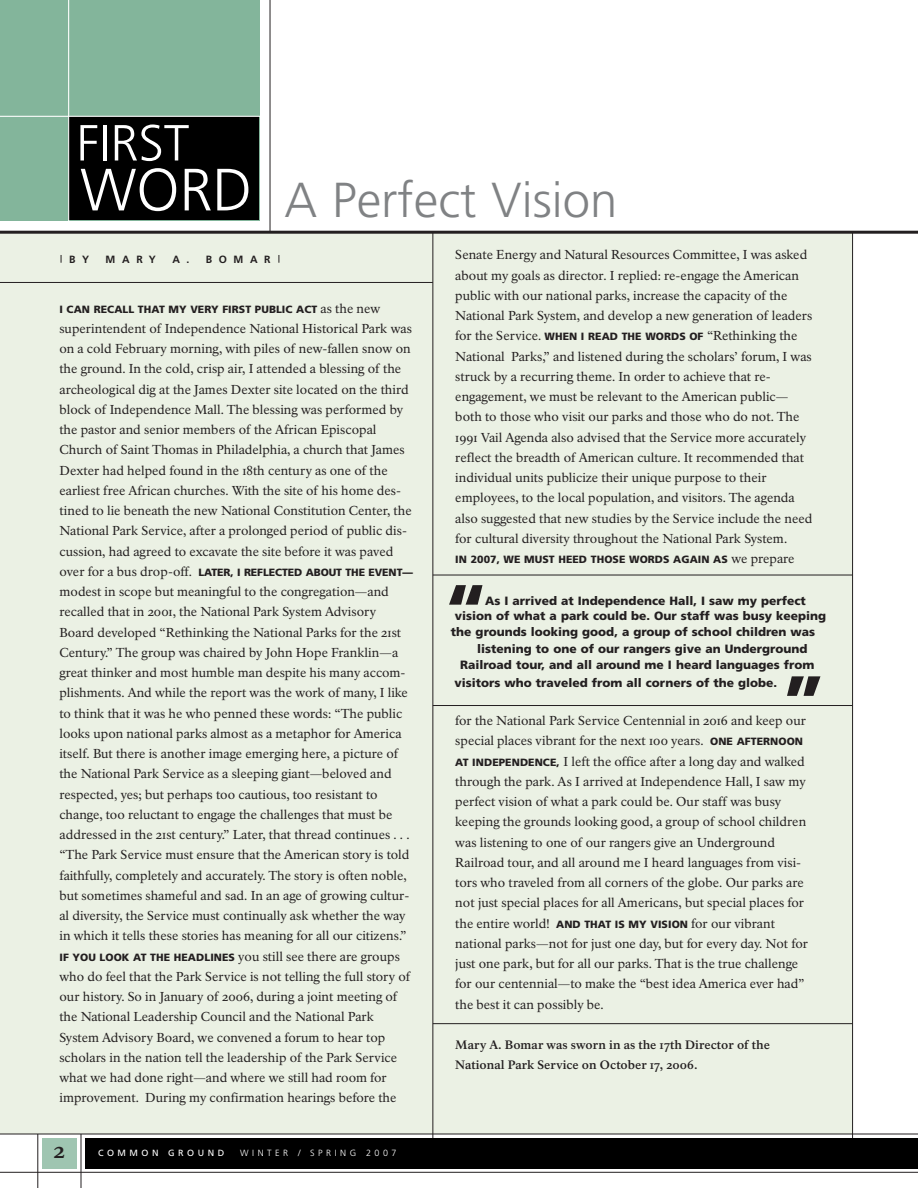
<style>
.page{position:relative;width:918px;height:1188px;background:#fff}
.page>*{position:absolute;margin:0;border:0;box-sizing:border-box;transform-origin:0 0}
.t1{font:900 72px "Frutiger";color:#231f20}
.t2{font:300 59.55px "Frutiger";color:#fff}
.t3{font:300 50.7px "Frutiger";color:#fff}
.t4{font:300 49.05px "Frutiger";color:#808284}
.t5{font:700 22.65px "NPS Rawlinson";color:#231f20}
.t6{font:12.75px/20.2px "NPS Rawlinson";letter-spacing:.005em;color:#231f20}
.t7{font:900 12px "Frutiger";color:#231f20}
.t8{font:700 12px/20.2px "NPS Rawlinson";letter-spacing:.005em;color:#231f20}
.t9{font:900 10.5px "Frutiger";letter-spacing:.005em;color:#231f20}
.t10{font:700 10.5px "Frutiger";letter-spacing:.63em;color:#231f20}
.t11{font:300 9px "Frutiger";letter-spacing:.39em;color:#fff}
.t12{font:9px "Frutiger";letter-spacing:.39em;color:#fff}
.s1{font-family:"NPS Rawlinson";font-weight:400;font-size:12.75px}
.s2{font-family:"Frutiger";font-weight:900;font-size:10.5px}
</style>
<div class="page">
<div style="left:0;top:232px;width:853px;height:902px;background:#ebf1e4"></div>
<hr style="left:0;top:231px;width:918px;height:3px;background:#231f20">
<hr style="left:852px;top:232px;width:1px;height:921px;background:#231f20">
<hr style="left:270px;top:0;width:1px;height:232px;background:#231f20">
<div style="left:42px;top:1138px;width:35px;height:31px;background:#9fc5b1"></div>
<hr style="left:81px;top:1134px;width:1px;height:54px;background:#231f20">
<hr style="left:0;top:1172px;width:918px;height:1px;background:#231f20">
<hr style="left:38px;top:1134px;width:1px;height:54px;background:#231f20">
<div style="left:0;top:0;width:259px;height:220px;background:#83b59b"></div>
<div style="left:69px;top:116px;width:190px;height:104px;background:#000"></div>
<hr style="left:0;top:116px;width:265px;height:1px;background:#fff">
<hr style="left:68px;top:0;width:1px;height:224px;background:#fff">
<hr style="left:0;top:282px;width:433px;height:1px;background:#231f20">
<hr style="left:433px;top:1023px;width:420px;height:1px;background:#231f20">
<hr style="left:433px;top:232px;width:1px;height:921px;background:#231f20">
<hr style="left:433px;top:575px;width:420px;height:1px;background:#231f20">
<div style="left:85px;top:1138px;width:833px;height:31px;background:#000"></div>
<hr style="left:0;top:1134px;width:918px;height:1px;background:#231f20">
<hr style="left:433px;top:705px;width:420px;height:1px;background:#231f20">
<h3 class="t3" style="left:77px;top:122px;width:114px">FIRST</h3>
<h2 class="t2" style="left:80px;top:166px;width:174px">WORD</h2>
<h3 class="t4" style="left:284px;top:180px;width:334px">A Perfect Vision</h3>
<p class="t10" style="left:69px;top:255px;width:22px">B Y</p>
<p class="t10" style="left:106px;top:255px;width:52px">MARY</p>
<p class="t10" style="left:172px;top:255px;width:100px">A. BOMAR</p>
<p class="t9" style="left:59px;top:305px;width:323px">I CAN RECALL THAT MY VERY FIRST PUBLIC ACT <span class="s1">as the new</span></p>
<p class="t6" style="left:59px;top:319px;width:354px">superintendent of Independence National Historical Park was on a cold February morning, with piles of new-fallen snow on the ground. In the cold, crisp air, I attended a blessing of the archeological dig at the James Dexter site located on the third block of Independence Mall. The blessing was performed by the pastor and senior members of the African Episcopal Church of Saint Thomas in Philadelphia, a church that James Dexter had helped found in the 18th century as one of the earliest free African churches. With the site of his home des&shy;tined to lie beneath the new National Constitution Center, the National Park Service, after a prolonged period of public dis&shy;cussion, had agreed to excavate the site before it was paved</p>
<p class="t9" style="left:59px;top:568px;width:355px"><span class="s1">over for a bus drop-off.</span> LATER, I REFLECTED ABOUT THE EVENT—</p>
<p class="t6" style="left:59px;top:583px;width:352px">modest in scope but meaningful to the congregation—and recalled that in 2001, the National Park System Advisory Board developed “Rethinking the National Parks for the 21st Century.” The group was chaired by John Hope Franklin—a great thinker and most humble man despite his many accom&shy;plishments. And while the report was the work of many, I like to think that it was he who penned these words: “The public looks upon national parks almost as a metaphor for America itself. But there is another image emerging here, a picture of the National Park Service as a sleeping giant—beloved and respected, yes; but perhaps too cautious, too resistant to change, too reluctant to engage the challenges that must be addressed in the 21st century.” Later, that thread continues . . . “The Park Service must ensure that the American story is told faithfully, completely and accurately. The story is often noble, but sometimes shameful and sad. In an age of growing cultur&shy;al diversity, the Service must continually ask whether the way in which it tells these stories has meaning for all our citizens.” <span class="s2">IF YOU LOOK AT THE HEADLINES</span> you still see there are groups who do feel that the Park Service is not telling the full story of our history. So in January of 2006, during a joint meeting of the National Leadership Council and the National Park System Advisory Board, we convened a forum to hear top scholars in the nation tell the leadership of the Park Service what we had done right—and where we still had room for improvement. During my confirmation hearings before the</p>
<h3 class="t5" style="left:53px;top:1141px;width:13px">2</h3>
<p class="t12" style="left:98px;top:1150px;width:128px">COMMON GROUND</p>
<p class="t11" style="left:240px;top:1150px;width:158px">WINTER / SPRING 2007</p>
<p class="t6" style="left:455px;top:246px;width:359px">Senate Energy and Natural Resources Committee, I was asked about my goals as director. I replied: re-engage the American public with our national parks, increase the capacity of the National Park System, and develop a new generation of leaders for the Service. <span class="s2">WHEN I READ THE WORDS OF</span> “Rethinking the National Parks,” and listened during the scholars’ forum, I was struck by a recurring theme. In order to achieve that re&shy;engagement, we must be relevant to the American public— both to those who visit our parks and those who do not. The 1991 Vail Agenda also advised that the Service more accurately reflect the breadth of American culture. It recommended that individual units publicize their unique purpose to their employees, to the local population, and visitors. The agenda also suggested that new studies by the Service include the need for cultural diversity throughout the National Park System.</p>
<p class="t9" style="left:455px;top:555px;width:341px">IN 2007, WE MUST HEED THOSE WORDS AGAIN AS <span class="s1">we prepare</span></p>
<h1 class="t1" style="left:444px;top:581px;width:45px">“</h1>
<p class="t7" style="left:485px;top:596px;width:322px">As I arrived at Independence Hall, I saw my perfect</p>
<p class="t7" style="left:455px;top:611px;width:373px">vision of what a park could be. Our staff was busy keeping</p>
<p class="t7" style="left:451px;top:627px;width:366px">the grounds looking good, a group of school children was</p>
<p class="t7" style="left:477px;top:644px;width:332px">listening to one of our rangers give an Underground</p>
<p class="t7" style="left:460px;top:660px;width:356px">Railroad tour, and all around me I heard languages from</p>
<p class="t7" style="left:455px;top:678px;width:324px">visitors who traveled from all corners of the globe.</p>
<h1 class="t1" style="left:782px;top:673px;width:45px">”</h1>
<p class="t6" style="left:455px;top:712px;width:354px">for the National Park Service Centennial in 2016 and keep our special places vibrant for the next 100 years. <span class="s2">ONE AFTERNOON AT INDEPENDENCE,</span> I left the office after a long day and walked through the park. As I arrived at Independence Hall, I saw my perfect vision of what a park could be. Our staff was busy keeping the grounds looking good, a group of school children was listening to one of our rangers give an Underground Railroad tour, and all around me I heard languages from visi&shy;tors who traveled from all corners of the globe. Our parks are not just special places for all Americans, but special places for the entire world! <span class="s2">AND THAT IS MY VISION</span> for our vibrant national parks—not for just one day, but for every day. Not for just one park, but for all our parks. That is the true challenge for our centennial—to make the “best idea America ever had” the best it can possibly be.</p>
<p class="t8" style="left:455px;top:1036px;width:316px">Mary A. Bomar was sworn in as the 17th Director of the<br>National Park Service on October 17, 2006.</p>
</div>
